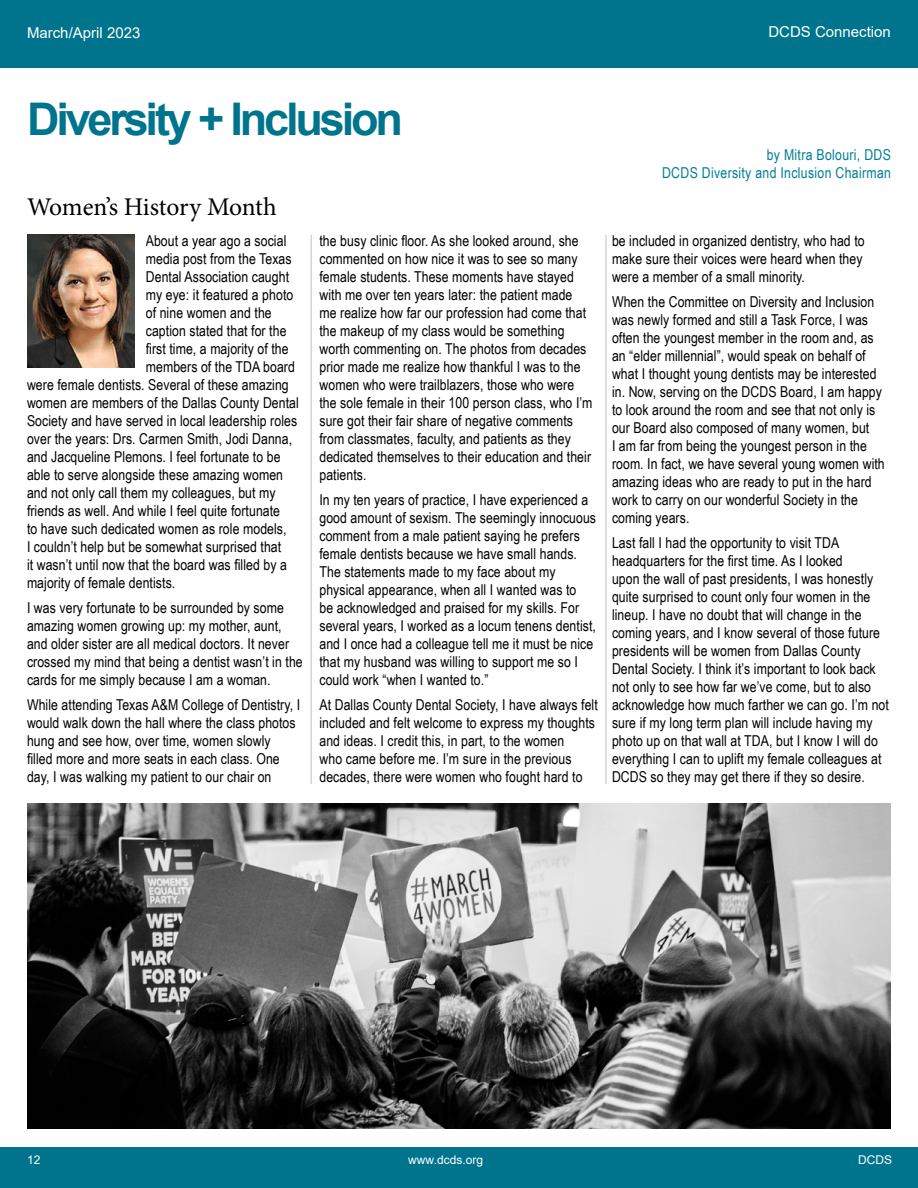
<style>
.page{position:relative;width:918px;height:1188px;background:#fff}
.page>*{position:absolute;margin:0;border:0;box-sizing:border-box;transform-origin:0 0}
.t1{font:700 45px "Arial";letter-spacing:-.07em;color:#00748d}
.t2{font:25.5px "Minion Pro";letter-spacing:-.01em;color:#000}
.t3{font:15px/18px "Arial Narrow";letter-spacing:.005em;color:#000}
.t4{font:15px/18px "Arial Narrow";letter-spacing:.02em;color:#007d96;text-align:right}
.t5{font:15px "Arial";color:#fff}
.t6{font:12px "Arial";color:#fff}
</style>
<div class="page">
<div style="left:0;top:0;width:918px;height:60px;background:#00748d"></div>
<div style="left:0;top:51px;width:918px;height:17px;background:#00748d"></div>
<div style="left:0;top:1148px;width:918px;height:40px;background:#00748d"></div>
<hr style="left:310px;top:235px;width:2px;height:549px;background:#d3d5d6">
<hr style="left:605px;top:235px;width:2px;height:549px;background:#d3d5d6">
<img style="left:27px;top:235px;width:108px;height:132px">
<img style="left:27px;top:804px;width:864px;height:325px">
<p class="t5" style="left:27px;top:22px;width:115px">March/April 2023</p>
<p class="t5" style="left:768px;top:22px;width:124px">DCDS Connection</p>
<h1 class="t1" style="left:27px;top:88px;width:377px">Diversity + Inclusion</h1>
<h2 class="t2" style="left:27px;top:190px;width:251px">Women’s History Month</h2>
<p class="t3" style="left:146px;top:231px;width:142px">About a year ago a social</p>
<p class="t3" style="left:146px;top:249px;width:147px">media post from the Texas</p>
<p class="t3" style="left:146px;top:267px;width:145px">Dental Association caught</p>
<p class="t3" style="left:146px;top:285px;width:149px">my eye: it featured a photo</p>
<p class="t3" style="left:146px;top:303px;width:127px">of nine women and the</p>
<p class="t3" style="left:146px;top:321px;width:142px">caption stated that for the</p>
<p class="t3" style="left:146px;top:339px;width:144px">first time, a majority of the</p>
<p class="t3" style="left:146px;top:357px;width:151px">members of the TDA board</p>
<p class="t3" style="left:27px;top:375px;width:263px">were female dentists. Several of these amazing</p>
<p class="t3" style="left:27px;top:393px;width:273px">women are members of the Dallas County Dental</p>
<p class="t3" style="left:27px;top:411px;width:272px">Society and have served in local leadership roles</p>
<p class="t3" style="left:27px;top:429px;width:267px">over the years: Drs. Carmen Smith, Jodi Danna,</p>
<p class="t3" style="left:27px;top:447px;width:255px">and Jacqueline Plemons. I feel fortunate to be</p>
<p class="t3" style="left:27px;top:465px;width:258px">able to serve alongside these amazing women</p>
<p class="t3" style="left:27px;top:483px;width:250px">and not only call them my colleagues, but my</p>
<p class="t3" style="left:27px;top:501px;width:255px">friends as well. And while I feel quite fortunate</p>
<p class="t3" style="left:27px;top:519px;width:261px">to have such dedicated women as role models,</p>
<p class="t3" style="left:27px;top:537px;width:256px">I couldn’t help but be somewhat surprised that</p>
<p class="t3" style="left:27px;top:555px;width:261px">it wasn’t until now that the board was filled by a</p>
<p class="t3" style="left:27px;top:573px;width:150px">majority of female dentists.</p>
<p class="t3" style="left:27px;top:598px;width:277px">I was very fortunate to be surrounded by some amazing women growing up: my mother, aunt, and older sister are all medical doctors. It never crossed my mind that being a dentist wasn’t in the cards for me simply because I am a woman.</p>
<p class="t3" style="left:27px;top:695px;width:275px">While attending Texas A&amp;M College of Dentistry, I would walk down the hall where the class photos hung and see how, over time, women slowly<br>filled more and more seats in each class. One day, I was walking my patient to our chair on</p>
<p class="t3" style="left:320px;top:231px;width:275px">the busy clinic floor. As she looked around, she commented on how nice it was to see so many female students. These moments have stayed with me over ten years later: the patient made me realize how far our profession had come that the makeup of my class would be something worth commenting on. The photos from decades prior made me realize how thankful I was to the women who were trailblazers, those who were the sole female in their 100 person class, who I’m sure got their fair share of negative comments from classmates, faculty, and patients as they dedicated themselves to their education and their patients.</p>
<p class="t3" style="left:320px;top:490px;width:278px">In my ten years of practice, I have experienced a good amount of sexism. The seemingly innocuous comment from a male patient saying he prefers female dentists because we have small hands.<br>The statements made to my face about my physical appearance, when all I wanted was to<br>be acknowledged and praised for my skills. For several years, I worked as a locum tenens dentist, and I once had a colleague tell me it must be nice that my husband was willing to support me so I could work “when I wanted to.”</p>
<p class="t3" style="left:320px;top:695px;width:280px">At Dallas County Dental Society, I have always felt included and felt welcome to express my thoughts and ideas. I credit this, in part, to the women<br>who came before me. I’m sure in the previous decades, there were women who fought hard to</p>
<p class="t4" style="left:662px;top:145px;width:230px">by Mitra Bolouri, DDS<br>DCDS Diversity and Inclusion Chairman</p>
<p class="t3" style="left:612px;top:231px;width:254px">be included in organized dentistry, who had to make sure their voices were heard when they were a member of a small minority.</p>
<p class="t3" style="left:612px;top:292px;width:274px">When the Committee on Diversity and Inclusion was newly formed and still a Task Force, I was often the youngest member in the room and, as an “elder millennial”, would speak on behalf of what I thought young dentists may be interested in. Now, serving on the DCDS Board, I am happy to look around the room and see that not only is our Board also composed of many women, but<br>I am far from being the youngest person in the room. In fact, we have several young women with amazing ideas who are ready to put in the hard work to carry on our wonderful Society in the coming years.</p>
<p class="t3" style="left:612px;top:533px;width:278px">Last fall I had the opportunity to visit TDA headquarters for the first time. As I looked<br>upon the wall of past presidents, I was honestly quite surprised to count only four women in the lineup. I have no doubt that will change in the coming years, and I know several of those future presidents will be women from Dallas County Dental Society. I think it’s important to look back not only to see how far we’ve come, but to also acknowledge how much farther we can go. I’m not sure if my long term plan will include having my photo up on that wall at TDA, but I know I will do everything I can to uplift my female colleagues at DCDS so they may get there if they so desire.</p>
<p class="t6" style="left:27px;top:1152px;width:15px">12</p>
<p class="t6" style="left:408px;top:1152px;width:76px">www.dcds.org</p>
<p class="t6" style="left:858px;top:1152px;width:35px">DCDS</p>
</div>
